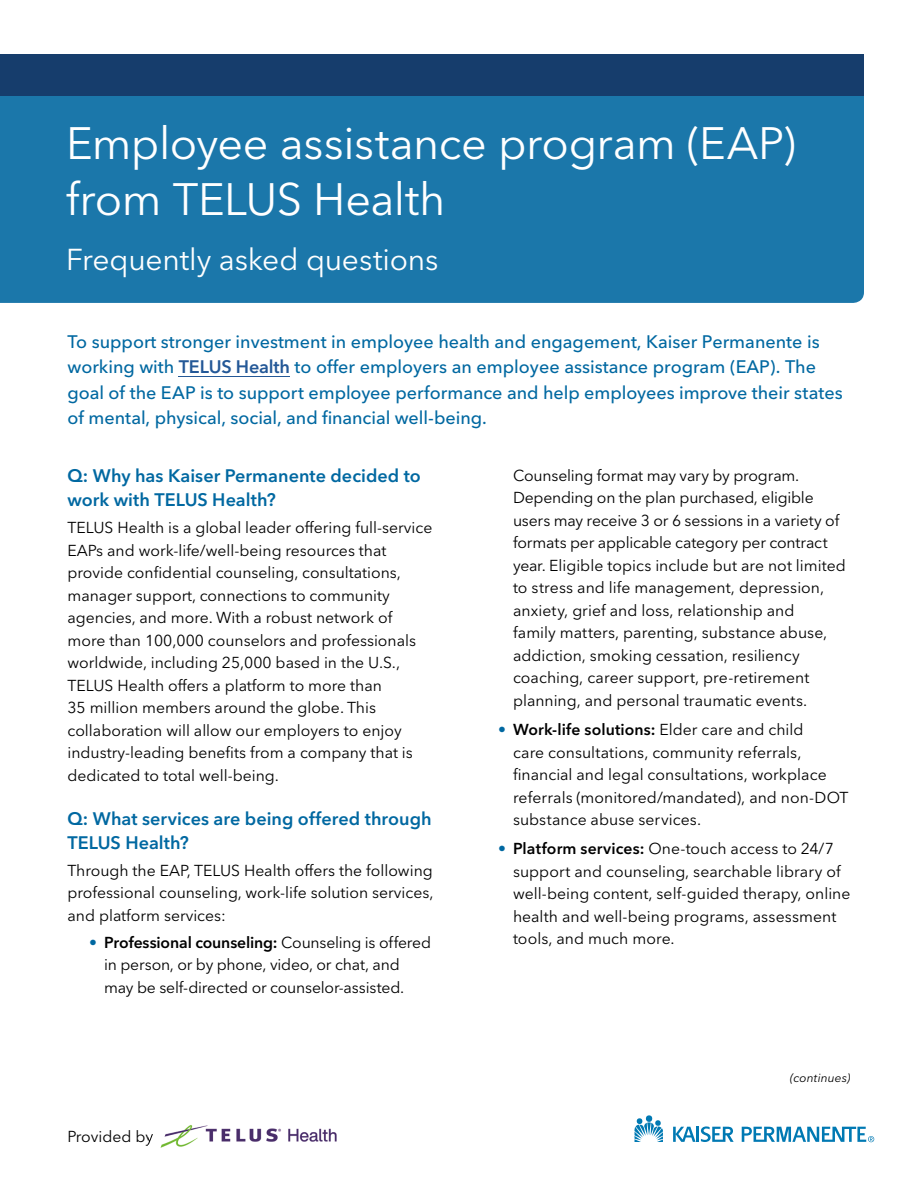
<style>
.page{position:relative;width:918px;height:1188px;background:#fff}
.page>*{position:absolute;margin:0;border:0;box-sizing:border-box;transform-origin:0 0}
.t1{font:45px/55.5px "Avenir Next LT Pro";letter-spacing:-.01em;color:#fff}
.t2{font:30px "Avenir Next LT Pro";letter-spacing:-.005em;color:#fff}
.t3{font:500 18px/25.5px "Avenir Next LT Pro";color:#0068a1}
.t4{font:600 18px/24px "Avenir Next LT Pro";color:#0068a1}
.t5{font:15.75px/22.5px "Avenir Next LT Pro";color:#000}
.t6{font:italic 12px "Avenir Next LT Pro";letter-spacing:.01em;color:#000}
.s1{font-weight:600;color:#245897}
.s2{font-weight:600;color:#0068a1}
.s3{font-weight:600}
</style>
<div class="page">
<div style="left:0;top:95px;width:864px;height:208px;background:#1b77aa"></div>
<div style="left:0;top:54px;width:864px;height:41px;background:#163d6c"></div>
<hr style="left:178px;top:376px;width:112px;height:1px;background:#245897">
<img style="left:160px;top:1125px;width:177px;height:23px">
<img style="left:148px;top:1134px;width:5px;height:11px">
<svg style="left:634px;top:1117px;width:29px;height:25px"></svg>
<div style="left:646px;top:1115px;width:6px;height:7px;background:#0079b3;border-radius:50%"></div>
<svg style="left:673px;top:1126px;width:61px;height:16px"></svg>
<svg style="left:742px;top:1127px;width:132px;height:15px"></svg>
<h1 class="t1" style="left:66px;top:116px;width:731px">Employee assistance program (EAP) from TELUS Health</h1>
<p class="t2" style="left:66px;top:242px;width:374px">Frequently asked questions</p>
<p class="t3" style="left:68px;top:329px;width:777px">To support stronger investment in employee health and engagement, Kaiser Permanente is working with <span class="s1">TELUS Health</span> to offer employers an employee assistance program (EAP). The goal of the EAP is to support employee performance and help employees improve their states of mental, physical, social, and financial well-being.</p>
<h2 class="t4" style="left:68px;top:464px;width:355px">Q: Why has Kaiser Permanente decided to work with TELUS Health?</h2>
<p class="t5" style="left:68px;top:517px;width:366px">TELUS Health is a global leader offering full-service EAPs and work-life/well-being resources that provide confidential counseling, consultations, manager support, connections to community agencies, and more. With a robust network of more than 100,000 counselors and professionals worldwide, including 25,000 based in the U.S., TELUS Health offers a platform to more than<br>35 million members around the globe. This collaboration will allow our employers to enjoy industry-leading benefits from a company that is dedicated to total well-being.</p>
<h2 class="t4" style="left:68px;top:807px;width:366px">Q: What services are being offered through<br>TELUS Health?</h2>
<p class="t5" style="left:68px;top:859px;width:367px;text-align:justify">Through the EAP, TELUS Health offers the following professional counseling, work-life solution services, and platform services:</p>
<p class="t5" style="left:104px;top:931px;width:328px;text-indent:-15px"><span class="s2">•</span> <span class="s3">Professional counseling:</span> Counseling is offered in person, or by phone, video, or chat, and may be self-directed or counselor-assisted.</p>
<p class="t5" style="left:67px;top:1125px;width:87px">Provided by</p>
<p class="t5" style="left:513px;top:464px;width:335px">Counseling format may vary by program.<br>Depending on the plan purchased, eligible users may receive 3 or 6 sessions in a variety of formats per applicable category per contract year. Eligible topics include but are not limited to stress and life management, depression, anxiety, grief and loss, relationship and<br>family matters, parenting, substance abuse, addiction, smoking cessation, resiliency coaching, career support, pre-retirement planning, and personal traumatic events.</p>
<p class="t5" style="left:513px;top:718px;width:337px;text-indent:-15px"><span class="s2">•</span> <span class="s3">Work-life solutions:</span> Elder care and child<br>care consultations, community referrals, financial and legal consultations, workplace referrals (monitored/mandated), and non-DOT substance abuse services.</p>
<p class="t5" style="left:513px;top:838px;width:339px;text-indent:-15px"><span class="s2">•</span> <span class="s3">Platform services:</span> One-touch access to 24/7 support and counseling, searchable library of well-being content, self-guided therapy, online health and well-being programs, assessment tools, and much more.</p>
<p class="t6" style="left:790px;top:1070px;width:62px">(continues)</p>
</div>
